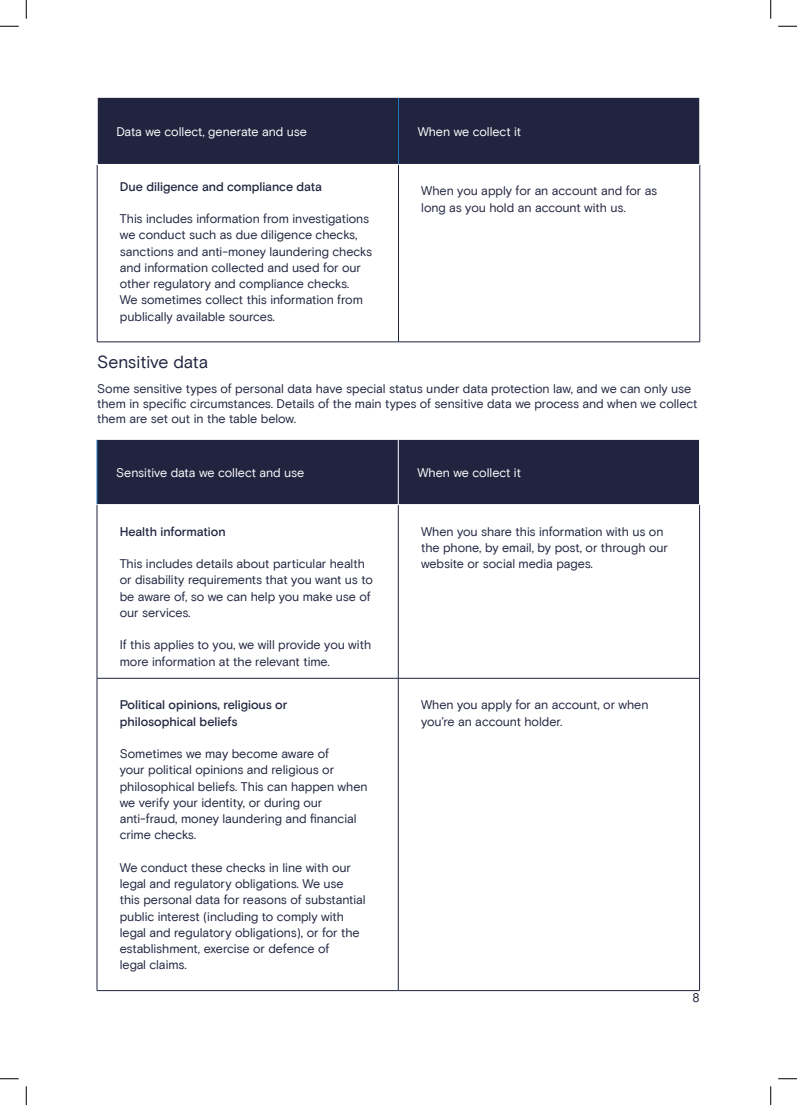
<style>
.page{position:relative;width:797px;height:1105px;background:#fff}
.page>*{position:absolute;margin:0;border:0;box-sizing:border-box;transform-origin:0 0}
.t1{font:17.5px "Basis Grotesque Pro";color:#20243f}
.t2{font:12.5px/16.2px "Basis Grotesque Pro";letter-spacing:-.005em;color:#20243f}
.t3{font:500 12.5px/16.2px "Basis Grotesque Pro";color:#20243f}
.t4{font:12.5px "Basis Grotesque Pro";letter-spacing:-.005em;color:#fff}
</style>
<div class="page">
<div style="left:98px;top:98px;width:601px;height:66px;background:#20243f"></div>
<svg style="left:98px;top:341px;width:601px;height:1px"></svg>
<hr style="left:398px;top:97px;width:1px;height:67px;background:#2077bd">
<hr style="left:97px;top:165px;width:1px;height:177px;background:#20243f">
<hr style="left:398px;top:165px;width:1px;height:177px;background:#20243f">
<hr style="left:699px;top:165px;width:1px;height:177px;background:#20243f">
<hr style="left:97px;top:342px;width:301px;height:1px;background:#20243f">
<hr style="left:398px;top:342px;width:302px;height:1px;background:#20243f">
<hr style="left:398px;top:97px;width:302px;height:1px;background:#fff">
<div style="left:98px;top:440px;width:601px;height:64px;background:#20243f"></div>
<hr style="left:97px;top:505px;width:1px;height:173px;background:#20243f">
<hr style="left:97px;top:678px;width:1px;height:312px;background:#20243f">
<hr style="left:398px;top:505px;width:1px;height:173px;background:#20243f">
<hr style="left:699px;top:505px;width:1px;height:173px;background:#20243f">
<hr style="left:398px;top:678px;width:1px;height:312px;background:#20243f">
<hr style="left:699px;top:678px;width:1px;height:312px;background:#20243f">
<hr style="left:97px;top:678px;width:301px;height:1px;background:#20243f">
<hr style="left:398px;top:678px;width:301px;height:1px;background:#20243f">
<hr style="left:97px;top:990px;width:301px;height:1px;background:#20243f">
<hr style="left:398px;top:990px;width:301px;height:1px;background:#20243f">
<hr style="left:97px;top:439px;width:1px;height:65px;background:#2077bd">
<hr style="left:97px;top:439px;width:301px;height:1px;background:#fff">
<hr style="left:398px;top:439px;width:1px;height:65px;background:#fff">
<svg style="left:0;top:25px;width:19px;height:2px"></svg>
<svg style="left:778px;top:25px;width:19px;height:2px"></svg>
<svg style="left:0;top:1078px;width:19px;height:1px"></svg>
<svg style="left:778px;top:1078px;width:19px;height:1px"></svg>
<svg style="left:25px;top:0;width:2px;height:19px"></svg>
<svg style="left:25px;top:1086px;width:2px;height:19px"></svg>
<svg style="left:770px;top:0;width:1px;height:19px"></svg>
<svg style="left:770px;top:1086px;width:1px;height:19px"></svg>
<p class="t4" style="left:116px;top:124px;width:192px">Data we collect, generate and use</p>
<p class="t4" style="left:417px;top:124px;width:105px">When we collect it</p>
<p class="t3" style="left:120px;top:178px;width:204px">Due diligence and compliance data</p>
<p class="t2" style="left:120px;top:211px;width:254px">This includes information from investigations we conduct such as due diligence checks, sanctions and anti-money laundering checks and information collected and used for our other regulatory and compliance checks.<br>We sometimes collect this information from publically available sources.</p>
<p class="t2" style="left:421px;top:183px;width:237px">When you apply for an account and for as long as you hold an account with us.</p>
<h1 class="t1" style="left:97px;top:351px;width:113px">Sensitive data</h1>
<p class="t2" style="left:97px;top:382px;width:602px;line-height:15px">Some sensitive types of personal data have special status under data protection law, and we can only use them in specific circumstances. Details of the main types of sensitive data we process and when we collect them are set out in the table below.</p>
<p class="t4" style="left:116px;top:465px;width:189px">Sensitive data we collect and use</p>
<p class="t4" style="left:417px;top:465px;width:105px">When we collect it</p>
<p class="t3" style="left:120px;top:524px;width:107px">Health information</p>
<p class="t2" style="left:120px;top:556px;width:255px">This includes details about particular health or disability requirements that you want us to be aware of, so we can help you make use of our services.</p>
<p class="t2" style="left:120px;top:637px;width:253px">If this applies to you, we will provide you with more information at the relevant time.</p>
<p class="t3" style="left:120px;top:697px;width:169px">Political opinions, religious or philosophical beliefs</p>
<p class="t2" style="left:120px;top:746px;width:249px">Sometimes we may become aware of<br>your political opinions and religious or philosophical beliefs. This can happen when we verify your identity, or during our anti-fraud, money laundering and financial crime checks.</p>
<p class="t2" style="left:120px;top:860px;width:247px">We conduct these checks in line with our legal and regulatory obligations. We use this personal data for reasons of substantial public interest (including to comply with legal and regulatory obligations), or for the establishment, exercise or defence of<br>legal claims.</p>
<p class="t2" style="left:421px;top:523px;width:248px">When you share this information with us on the phone, by email, by post, or through our website or social media pages.</p>
<p class="t2" style="left:421px;top:697px;width:229px">When you apply for an account, or when you’re an account holder.</p>
<p class="t2" style="left:692px;top:990px;width:9px">8</p>
</div>
